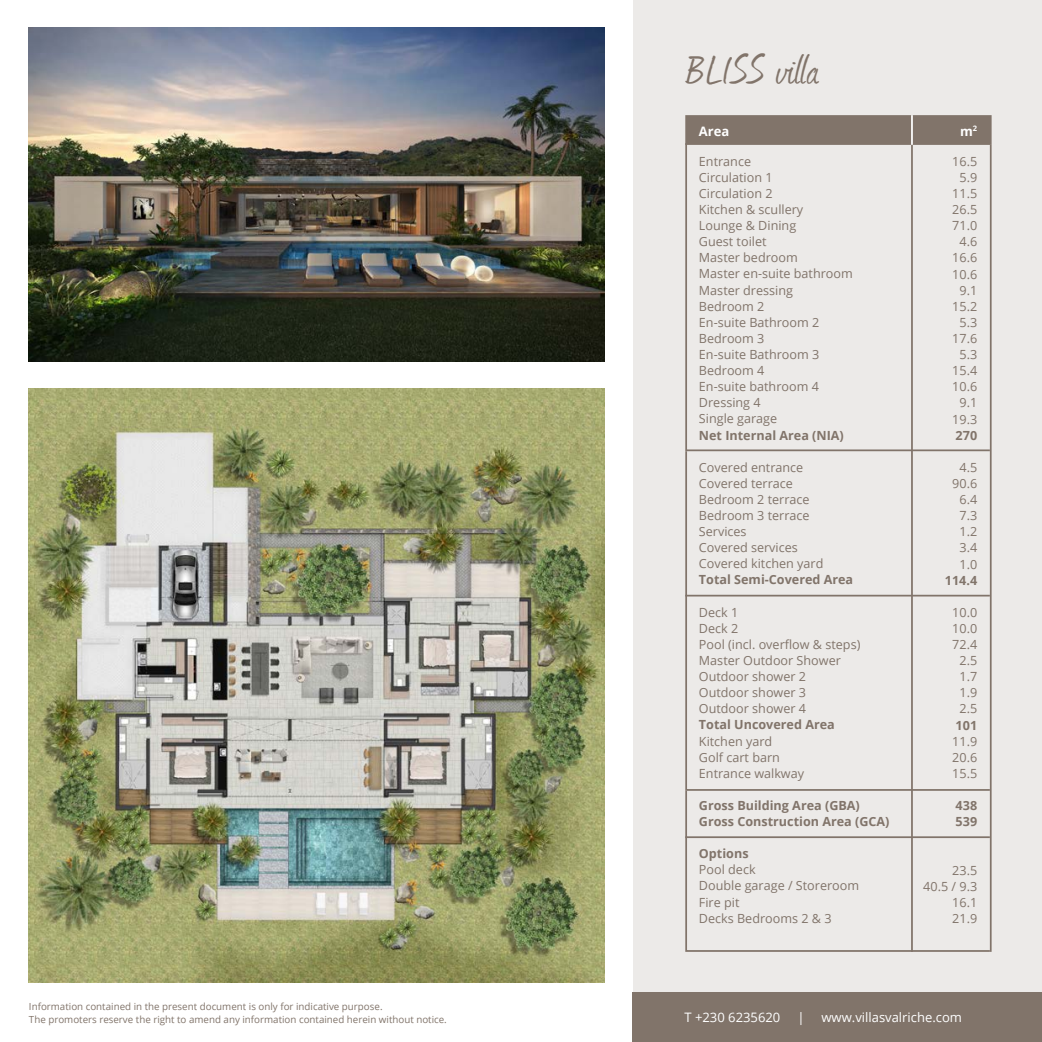
<style>
.page{position:relative;width:1042px;height:1042px;background:#fff}
.page>*{position:absolute;margin:0;border:0;box-sizing:border-box;transform-origin:0 0}
.t1{font:48.82px "Journal";color:#81746a}
.t2{font:12.95px "Open Sans";color:#fff}
.t3{font:700 12.95px "Open Sans";color:#fff}
.t4{font:12.6px/16.1px "Open Sans";color:#81746a}
.t5{font:700 12.6px/16.1px "Open Sans";color:#81746a}
.t6{font:9.8px/13px "Open Sans";color:#81746a}
</style>
<div class="page">
<img style="left:29px;top:388px;width:576px;height:594px">
<div style="left:633px;top:0;width:409px;height:992px;background:#eceae8"></div>
<img style="left:29px;top:28px;width:576px;height:333px">
<div style="left:633px;top:992px;width:409px;height:50px;background:#81746a"></div>
<div style="left:685px;top:115px;width:306px;height:30px;background:#81746a;border:2px solid #81746a"></div>
<hr style="left:911px;top:115px;width:2px;height:30px;background:#fff">
<svg style="left:685px;top:141px;width:306px;height:308px"></svg>
<svg style="left:685px;top:449px;width:305px;height:144px"></svg>
<svg style="left:685px;top:593px;width:305px;height:196px"></svg>
<svg style="left:685px;top:789px;width:305px;height:163px"></svg>
<hr style="left:911px;top:145px;width:2px;height:807px;background:#81746a">
<hr style="left:990px;top:145px;width:1px;height:807px;background:#81746a">
<p class="t6" style="left:29px;top:999px;width:419px">Information contained in the present document is only for indicative purpose.<br>The promoters reserve the right to amend any information contained herein without notice.</p>
<h1 class="t1" style="left:686px;top:36px;width:134px">BLISS villa</h1>
<p class="t3" style="left:699px;top:122px;width:32px">Area</p>
<p class="t3" style="left:960px;top:122px;width:19px">m<sup>2</sup></p>
<p class="t4" style="left:699px;top:153px;width:155px">Entrance<br>Circulation 1<br>Circulation 2<br>Kitchen &amp; scullery<br>Lounge &amp; Dining<br>Guest toilet<br>Master bedroom<br>Master en-suite bathroom<br>Master dressing<br>Bedroom 2<br>En-suite Bathroom 2<br>Bedroom 3<br>En-suite Bathroom 3<br>Bedroom 4<br>En-suite bathroom 4<br>Dressing 4<br>Single garage</p>
<p class="t5" style="left:699px;top:426px;width:146px">Net Internal Area (NIA)</p>
<p class="t4" style="left:699px;top:459px;width:126px">Covered entrance<br>Covered terrace<br>Bedroom 2 terrace<br>Bedroom 3 terrace<br>Services<br>Covered services<br>Covered kitchen yard</p>
<p class="t5" style="left:699px;top:571px;width:156px">Total Semi-Covered Area</p>
<p class="t4" style="left:699px;top:604px;width:163px">Deck 1<br>Deck 2<br>Pool (incl. overflow &amp; steps)<br>Master Outdoor Shower<br>Outdoor shower 2<br>Outdoor shower 3<br>Outdoor shower 4</p>
<p class="t5" style="left:699px;top:716px;width:137px">Total Uncovered Area</p>
<p class="t4" style="left:699px;top:732px;width:107px">Kitchen yard<br>Golf cart barn<br>Entrance walkway</p>
<p class="t5" style="left:699px;top:797px;width:192px">Gross Building Area (GBA)<br>Gross Construction Area (GCA)</p>
<p class="t5" style="left:699px;top:845px;width:51px">Options</p>
<p class="t4" style="left:699px;top:861px;width:162px">Pool deck<br>Double garage / Storeroom<br>Fire pit<br>Decks Bedrooms 2 &amp; 3</p>
<p class="t4" style="left:952px;top:153px;width:26px;text-align:center">16.5<br>5.9<br>11.5<br>26.5<br>71.0<br>4.6<br>16.6<br>10.6<br>9.1<br>15.2<br>5.3<br>17.6<br>5.3<br>15.4<br>10.6<br>9.1<br>19.3</p>
<p class="t5" style="left:955px;top:427px;width:23px">270</p>
<p class="t4" style="left:952px;top:459px;width:26px;text-align:center">4.5<br>90.6<br>6.4<br>7.3<br>1.2<br>3.4<br>1.0</p>
<p class="t5" style="left:945px;top:572px;width:34px">114.4</p>
<p class="t4" style="left:952px;top:604px;width:26px;text-align:center">10.0<br>10.0<br>72.4<br>2.5<br>1.7<br>1.9<br>2.5</p>
<p class="t5" style="left:955px;top:716px;width:23px">101</p>
<p class="t4" style="left:952px;top:733px;width:26px;text-align:justify">11.9<br>20.6<br>15.5</p>
<p class="t5" style="left:955px;top:797px;width:23px">438<br>539</p>
<p class="t4" style="left:923px;top:861px;width:55px;text-align:right">23.5<br>40.5 / 9.3<br>16.1<br>21.9</p>
<p class="t2" style="left:684px;top:1008px;width:97px">T +230 6235620</p>
<p class="t2" style="left:797px;top:1008px;width:9px">|</p>
<p class="t2" style="left:821px;top:1008px;width:142px">www.villasvalriche.com</p>
</div>
